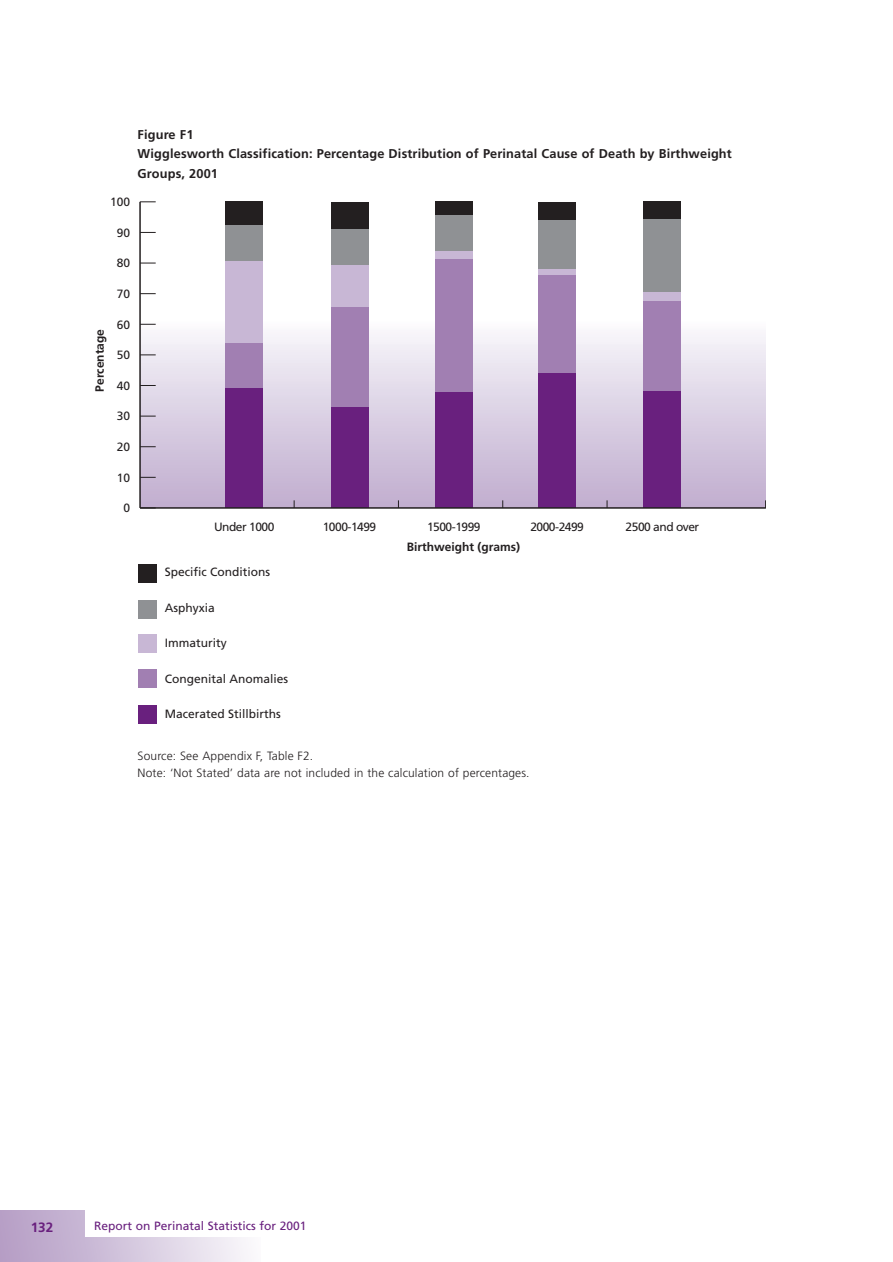
<style>
.page{position:relative;width:893px;height:1262px;background:#fff}
.page>*{position:absolute;margin:0;border:0;box-sizing:border-box;transform-origin:0 0}
.t1{font:700 13.5px "Frutiger";color:#69207e}
.t2{font:700 12.75px/19.5px "Frutiger";letter-spacing:.01em;color:#231f20}
.t3{font:12px "Frutiger";color:#231f20}
.t4{font:300 12px/16.5px "Frutiger";letter-spacing:.01em;color:#231f20}
.t5{font:12px "Frutiger";letter-spacing:-.04em;color:#231f20}
.t6{font:12px "Frutiger";color:#69207e}
.t7{font:700 12px "Frutiger";color:#231f20}
</style>
<div class="page">
<svg style="left:0;top:1210px;width:246px;height:51px;background:#cfbfd9"></svg>
<div style="left:85px;top:1199px;width:412px;height:37px;background:#fff"></div>
<svg style="left:141px;top:201px;width:624px;height:306px"></svg>
<hr style="left:139px;top:202px;width:2px;height:306px;background:#231f20">
<svg style="left:141px;top:477px;width:15px;height:1px"></svg>
<svg style="left:141px;top:446px;width:15px;height:1px"></svg>
<svg style="left:140px;top:416px;width:16px;height:1px"></svg>
<svg style="left:141px;top:385px;width:15px;height:1px"></svg>
<svg style="left:140px;top:354px;width:16px;height:1px"></svg>
<svg style="left:140px;top:324px;width:16px;height:1px"></svg>
<svg style="left:141px;top:293px;width:15px;height:1px"></svg>
<svg style="left:140px;top:263px;width:16px;height:1px"></svg>
<svg style="left:141px;top:232px;width:15px;height:1px"></svg>
<svg style="left:140px;top:201px;width:16px;height:1px"></svg>
<div style="left:225px;top:202px;width:38px;height:23px;background:#231f20"></div>
<div style="left:331px;top:202px;width:37px;height:27px;background:#231f20"></div>
<div style="left:435px;top:202px;width:37px;height:13px;background:#231f20"></div>
<div style="left:538px;top:202px;width:38px;height:18px;background:#231f20"></div>
<div style="left:643px;top:202px;width:38px;height:17px;background:#231f20"></div>
<div style="left:225px;top:225px;width:38px;height:36px;background:#8f9194"></div>
<div style="left:331px;top:229px;width:37px;height:37px;background:#8f9194"></div>
<div style="left:435px;top:215px;width:37px;height:36px;background:#8f9194"></div>
<div style="left:538px;top:220px;width:38px;height:49px;background:#8f9194"></div>
<div style="left:643px;top:219px;width:38px;height:73px;background:#8f9194"></div>
<div style="left:225px;top:261px;width:38px;height:82px;background:#c8b7d5"></div>
<div style="left:331px;top:266px;width:37px;height:41px;background:#c8b7d5"></div>
<div style="left:435px;top:251px;width:37px;height:8px;background:#c8b7d5"></div>
<div style="left:538px;top:269px;width:38px;height:6px;background:#c8b7d5"></div>
<div style="left:643px;top:292px;width:38px;height:9px;background:#c8b7d5"></div>
<div style="left:225px;top:343px;width:38px;height:45px;background:#a17fb2"></div>
<div style="left:331px;top:307px;width:37px;height:100px;background:#a17fb2"></div>
<div style="left:435px;top:259px;width:37px;height:133px;background:#a17fb2"></div>
<div style="left:538px;top:275px;width:38px;height:98px;background:#a17fb2"></div>
<div style="left:643px;top:301px;width:38px;height:90px;background:#a17fb2"></div>
<div style="left:225px;top:388px;width:38px;height:120px;background:#69207e"></div>
<div style="left:331px;top:407px;width:37px;height:101px;background:#69207e"></div>
<div style="left:435px;top:392px;width:37px;height:116px;background:#69207e"></div>
<div style="left:538px;top:373px;width:38px;height:135px;background:#69207e"></div>
<div style="left:643px;top:391px;width:38px;height:117px;background:#69207e"></div>
<hr style="left:140px;top:507px;width:625px;height:1px;background:#231f20">
<div style="left:138px;top:564px;width:19px;height:19px;background:#231f20"></div>
<div style="left:138px;top:600px;width:19px;height:19px;background:#8f9194"></div>
<div style="left:138px;top:634px;width:19px;height:18px;background:#c8b7d5"></div>
<div style="left:138px;top:669px;width:19px;height:19px;background:#a17fb2"></div>
<div style="left:138px;top:705px;width:19px;height:18px;background:#69207e"></div>
<p class="t2" style="left:138px;top:125px;width:595px">Figure F1<br>Wigglesworth Classification: Percentage Distribution of Perinatal Cause of Death by Birthweight<br>Groups, 2001</p>
<p class="t3" style="left:110px;top:197px;width:22px">100</p>
<p class="t3" style="left:117px;top:228px;width:15px">90</p>
<p class="t3" style="left:117px;top:258px;width:15px">80</p>
<p class="t7" style="left:95px;top:392px;width:64px;rotate:-90deg">Percentage</p>
<p class="t3" style="left:117px;top:289px;width:15px">70</p>
<p class="t3" style="left:117px;top:320px;width:15px">60</p>
<p class="t3" style="left:117px;top:350px;width:15px">50</p>
<p class="t3" style="left:117px;top:381px;width:15px">40</p>
<p class="t3" style="left:117px;top:411px;width:15px">30</p>
<p class="t3" style="left:117px;top:442px;width:15px">20</p>
<p class="t3" style="left:117px;top:473px;width:15px">10</p>
<p class="t3" style="left:124px;top:503px;width:8px">0</p>
<p class="t5" style="left:214px;top:522px;width:62px">Under 1000</p>
<p class="t5" style="left:323px;top:522px;width:55px">1000-1499</p>
<p class="t5" style="left:427px;top:522px;width:55px">1500-1999</p>
<p class="t5" style="left:530px;top:522px;width:55px">2000-2499</p>
<p class="t5" style="left:625px;top:522px;width:75px">2500 and over</p>
<p class="t3" style="left:165px;top:567px;width:107px">Specific Conditions</p>
<p class="t3" style="left:165px;top:603px;width:52px">Asphyxia</p>
<p class="t3" style="left:165px;top:638px;width:64px">Immaturity</p>
<p class="t3" style="left:165px;top:674px;width:125px">Congenital Anomalies</p>
<p class="t3" style="left:165px;top:709px;width:118px">Macerated Stillbirths</p>
<p class="t4" style="left:138px;top:748px;width:393px">Source: See Appendix F, Table F2.<br>Note: ‘Not Stated’ data are not included in the calculation of percentages.</p>
<p class="t7" style="left:407px;top:542px;width:115px">Birthweight (grams)</p>
<p class="t1" style="left:31px;top:1221px;width:24px">132</p>
<p class="t6" style="left:94px;top:1221px;width:214px">Report on Perinatal Statistics for 2001</p>
</div>
